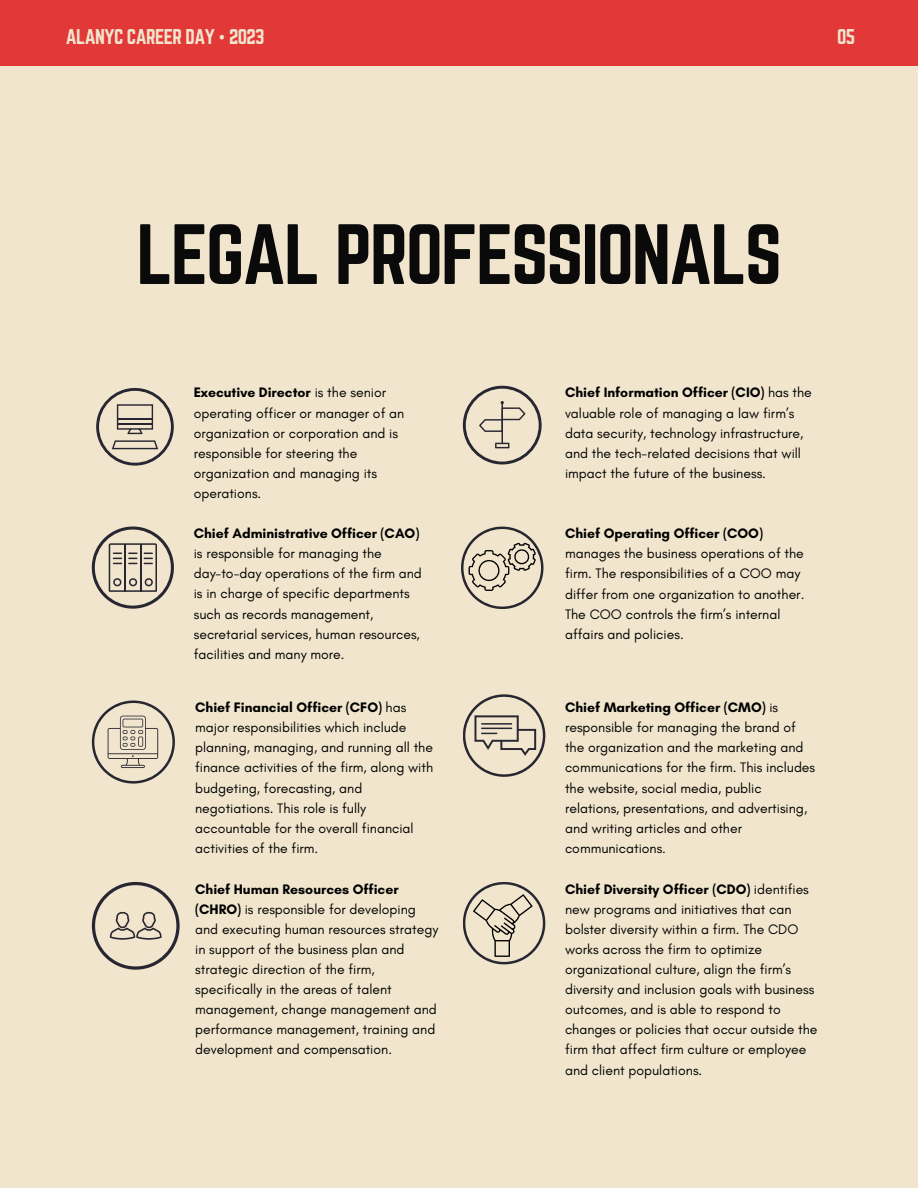
<style>
.page{position:relative;width:918px;height:1188px;background:#f1e6cd}
.page>*{position:absolute;margin:0;border:0;box-sizing:border-box;transform-origin:0 0}
.t1{font:74.7px "Norwester";letter-spacing:-.03em;color:#0a0a0a}
.t2{font:18.6px "Norwester";letter-spacing:-.03em;color:#f1e6cd}
.t3{font:13.95px/20.1px "Glacial Indifference";color:#000}
.t4{font:700 13.95px "Glacial Indifference";color:#000}
.s1{font-family:"Noto Sans"}
.s2{font-weight:700}
</style>
<div class="page">
<div style="left:0;top:0;width:918px;height:66px;background:#e23838"></div>
<svg style="left:96px;top:388px;width:78px;height:78px"></svg>
<svg style="left:92px;top:882px;width:88px;height:88px"></svg>
<svg style="left:92px;top:527px;width:82px;height:82px"></svg>
<svg style="left:92px;top:701px;width:83px;height:83px"></svg>
<svg style="left:463px;top:386px;width:79px;height:78px"></svg>
<svg style="left:463px;top:882px;width:82px;height:82px"></svg>
<svg style="left:463px;top:694px;width:82px;height:83px"></svg>
<svg style="left:461px;top:527px;width:82px;height:82px"></svg>
<h2 class="t2" style="left:66px;top:26px;width:200px">ALANYC CAREER DAY <span class="s1">•</span> 2023</h2>
<h2 class="t2" style="left:837px;top:26px;width:20px">05</h2>
<h1 class="t1" style="left:136px;top:209px;width:647px">LEGAL PROFESSIONALS</h1>
<p class="t3" style="left:194px;top:382px;width:212px"><span class="s2">Executive Director</span> is the senior operating officer or manager of an organization or corporation and is responsible for steering the organization and managing its operations.</p>
<p class="t4" style="left:194px;top:525px;width:227px">Chief Administrative Officer (CAO)</p>
<p class="t3" style="left:194px;top:543px;width:230px">is responsible for managing the day-to-day operations of the firm and is in charge of specific departments such as records management, secretarial services, human resources, facilities and many more.</p>
<p class="t3" style="left:195px;top:697px;width:240px"><span class="s2">Chief Financial Officer (CFO)</span> has major responsibilities which include planning, managing, and running all the finance activities of the firm, along with budgeting, forecasting, and negotiations. This role is fully accountable for the overall financial activities of the firm.</p>
<p class="t3" style="left:195px;top:879px;width:245px"><span class="s2">Chief Human Resources Officer (CHRO)</span> is responsible for developing and executing human resources strategy in support of the business plan and strategic direction of the firm, specifically in the areas of talent management, change management and performance management, training and development and compensation.</p>
<p class="t3" style="left:565px;top:382px;width:248px"><span class="s2">Chief Information Officer (CIO)</span> has the valuable role of managing a law firm’s data security, technology infrastructure, and the tech-related decisions that will impact the future of the business.</p>
<p class="t4" style="left:565px;top:525px;width:200px">Chief Operating Officer (COO)</p>
<p class="t3" style="left:565px;top:543px;width:241px">manages the business operations of the firm. The responsibilities of a COO may differ from one organization to another.<br>The COO controls the firm’s internal affairs and policies.</p>
<p class="t3" style="left:565px;top:697px;width:252px"><span class="s2">Chief Marketing Officer (CMO)</span> is responsible for managing the brand of the organization and the marketing and communications for the firm. This includes the website, social media, public relations, presentations, and advertising, and writing articles and other communications.</p>
<p class="t3" style="left:565px;top:879px;width:254px"><span class="s2">Chief Diversity Officer (CDO)</span> identifies new programs and initiatives that can bolster diversity within a firm. The CDO works across the firm to optimize organizational culture, align the firm’s diversity and inclusion goals with business outcomes, and is able to respond to changes or policies that occur outside the firm that affect firm culture or employee and client populations.</p>
</div>
